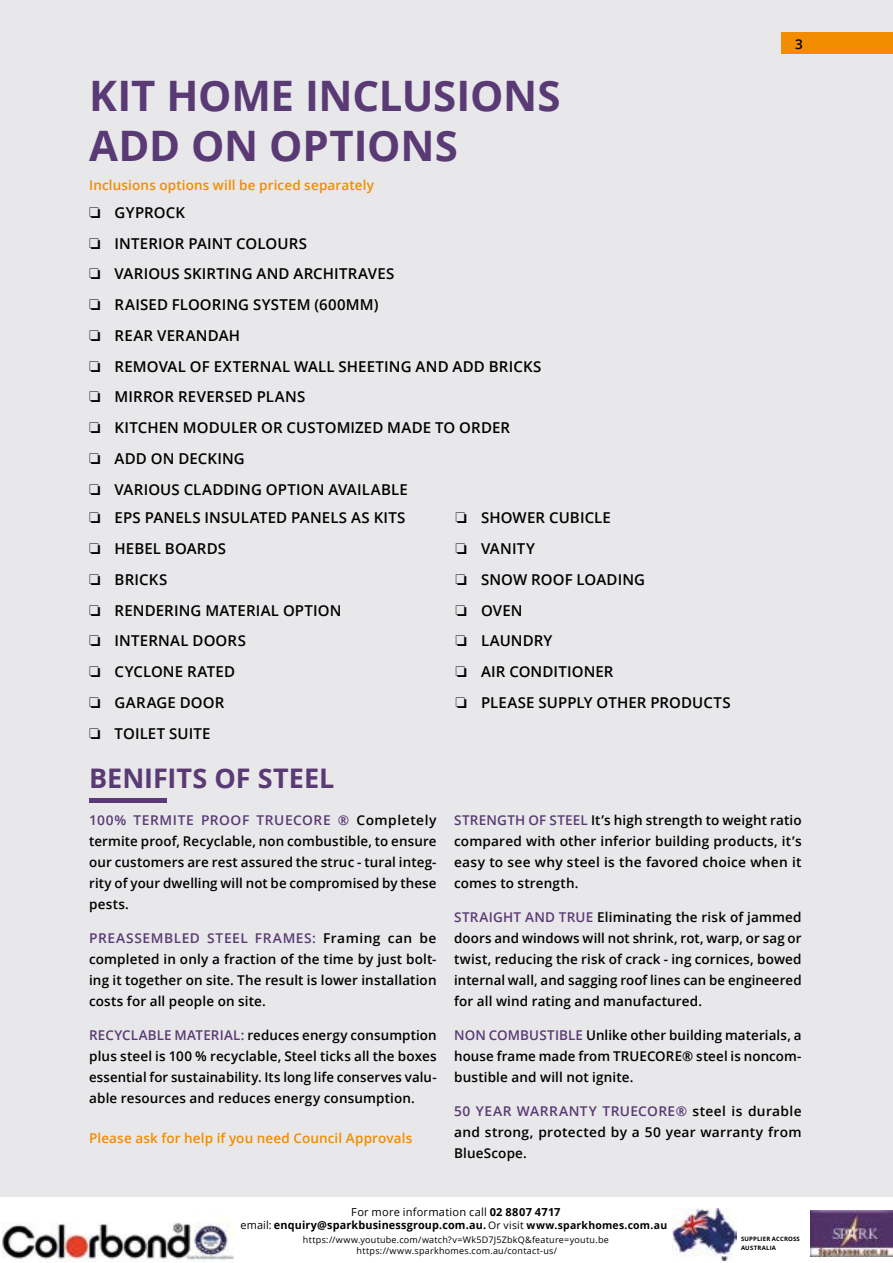
<style>
.page{position:relative;width:893px;height:1263px;background:#e8e7e9}
.page>*{position:absolute;margin:0;border:0;box-sizing:border-box;transform-origin:0 0}
.t1{font:700 42px/50.4px "Open Sans";letter-spacing:-.005em;color:#593a75}
.t2{font:700 27px "Open Sans";color:#593a75}
.t3{font:600 15px/30.8px "Open Sans";letter-spacing:.005em;color:#000}
.t4{font:600 13.5px/21px "Open Sans";letter-spacing:.01em;color:#000;text-align:justify}
.t5{font:600 13.5px "Open Sans";letter-spacing:.01em;color:#f28c00}
.t6{font:700 11.1px/13.6px "Open Sans";letter-spacing:.015em;color:#000;text-align:center}
.t7{font:9px/11.9px "Open Sans";letter-spacing:.025em;color:#000;text-align:center}
.t8{font:700 6px/9px "Open Sans";letter-spacing:.03em;color:#000}
.s1{color:#593a75}
.s2{font-weight:400}
.s3{font-weight:400;font-size:10.5px}
.s4{font-size:10.5px}
</style>
<div class="page">
<div style="left:89px;top:798px;width:78px;height:5px;background:#593a75"></div>
<div style="left:781px;top:33px;width:112px;height:21px;background:#f28c00"></div>
<div style="left:0;top:1197px;width:893px;height:66px;background:#fff"></div>
<img style="left:811px;top:1210px;width:82px;height:46px">
<img style="left:673px;top:1209px;width:63px;height:51px">
<img style="left:3px;top:1222px;width:231px;height:39px">
<h1 class="t1" style="left:89px;top:74px;width:473px">KIT HOME INCLUSIONS<br>ADD ON OPTIONS</h1>
<p class="t5" style="left:89px;top:179px;width:286px">Inclusions options will be priced separately</p>
<p class="t3" style="left:115px;top:199px;width:428px">GYPROCK<br>INTERIOR PAINT COLOURS<br>VARIOUS SKIRTING AND ARCHITRAVES<br>RAISED FLOORING SYSTEM (600MM)<br>REAR VERANDAH<br>REMOVAL OF EXTERNAL WALL SHEETING AND ADD BRICKS<br>MIRROR REVERSED PLANS<br>KITCHEN MODULER OR CUSTOMIZED MADE TO ORDER<br>ADD ON DECKING<br>VARIOUS CLADDING OPTION AVAILABLE</p>
<p class="t3" style="left:115px;top:504px;width:292px">EPS PANELS INSULATED PANELS AS KITS<br>HEBEL BOARDS<br>BRICKS<br>RENDERING MATERIAL OPTION<br>INTERNAL DOORS<br>CYCLONE RATED<br>GARAGE DOOR<br>TOILET SUITE</p>
<p class="t3" style="left:481px;top:504px;width:251px">SHOWER CUBICLE<br>VANITY<br>SNOW ROOF LOADING<br>OVEN<br>LAUNDRY<br>AIR CONDITIONER<br>PLEASE SUPPLY OTHER PRODUCTS</p>
<h2 class="t2" style="left:89px;top:767px;width:247px">BENIFITS OF STEEL</h2>
<p class="t4" style="left:795px;top:35px;width:9px">3</p>
<p class="t4" style="left:89px;top:811px;width:349px"><span class="s1">100% TERMITE PROOF TRUECORE ®</span> Completely termite proof, Recyclable, non combustible, to ensure our customers are rest assured the struc - tural integ&shy;rity of your dwelling will not be compromised by these pests.</p>
<p class="t4" style="left:89px;top:929px;width:349px"><span class="s1">PREASSEMBLED STEEL FRAMES:</span> Framing can be completed in only a fraction of the time by just bolt&shy;ing it together on site. The result is lower installation costs for all people on site.</p>
<p class="t4" style="left:89px;top:1026px;width:349px"><span class="s1">RECYCLABLE MATERIAL:</span> reduces energy consumption plus steel is 100 % recyclable, Steel ticks all the boxes essential for sustainability. Its long life conserves valu&shy;able resources and reduces energy consumption.</p>
<p class="t5" style="left:89px;top:1133px;width:325px">Please ask for help if you need Council Approvals</p>
<p class="t4" style="left:454px;top:811px;width:349px"><span class="s1">STRENGTH OF STEEL</span> It’s high strength to weight ratio compared with other inferior building products, it’s easy to see why steel is the favored choice when it comes to strength.</p>
<p class="t4" style="left:454px;top:908px;width:349px"><span class="s1">STRAIGHT AND TRUE</span> Eliminating the risk of jammed doors and windows will not shrink, rot, warp, or sag or twist, reducing the risk of crack - ing cornices, bowed internal wall, and sagging roof lines can be engineered for all wind rating and manufactured.</p>
<p class="t4" style="left:454px;top:1026px;width:349px"><span class="s1">NON COMBUSTIBLE</span> Unlike other building materials, a house frame made from TRUECORE® steel is noncom&shy;bustible and will not ignite.</p>
<p class="t4" style="left:454px;top:1101px;width:349px"><span class="s1">50 YEAR WARRANTY TRUECORE®</span> steel is durable and strong, protected by a 50 year warranty from BlueScope.</p>
<p class="t6" style="left:241px;top:1206px;width:428px"><span class="s2">For more information call</span> 02 8807 4717<br><span class="s2">email:</span> enquiry@sparkbusinessgroup.com.au. <span class="s3">Or visit</span> <span class="s4">www.sparkhomes.com.au</span></p>
<p class="t7" style="left:303px;top:1234px;width:307px">https://www.youtube.com/watch?v=Wk5D7J5ZbkQ&amp;feature=youtu.be https://www.sparkhomes.com.au/contact-us/</p>
<p class="t8" style="left:741px;top:1235px;width:60px">SUPPLIER ACCROSS<br>AUSTRALIA</p>
</div>
